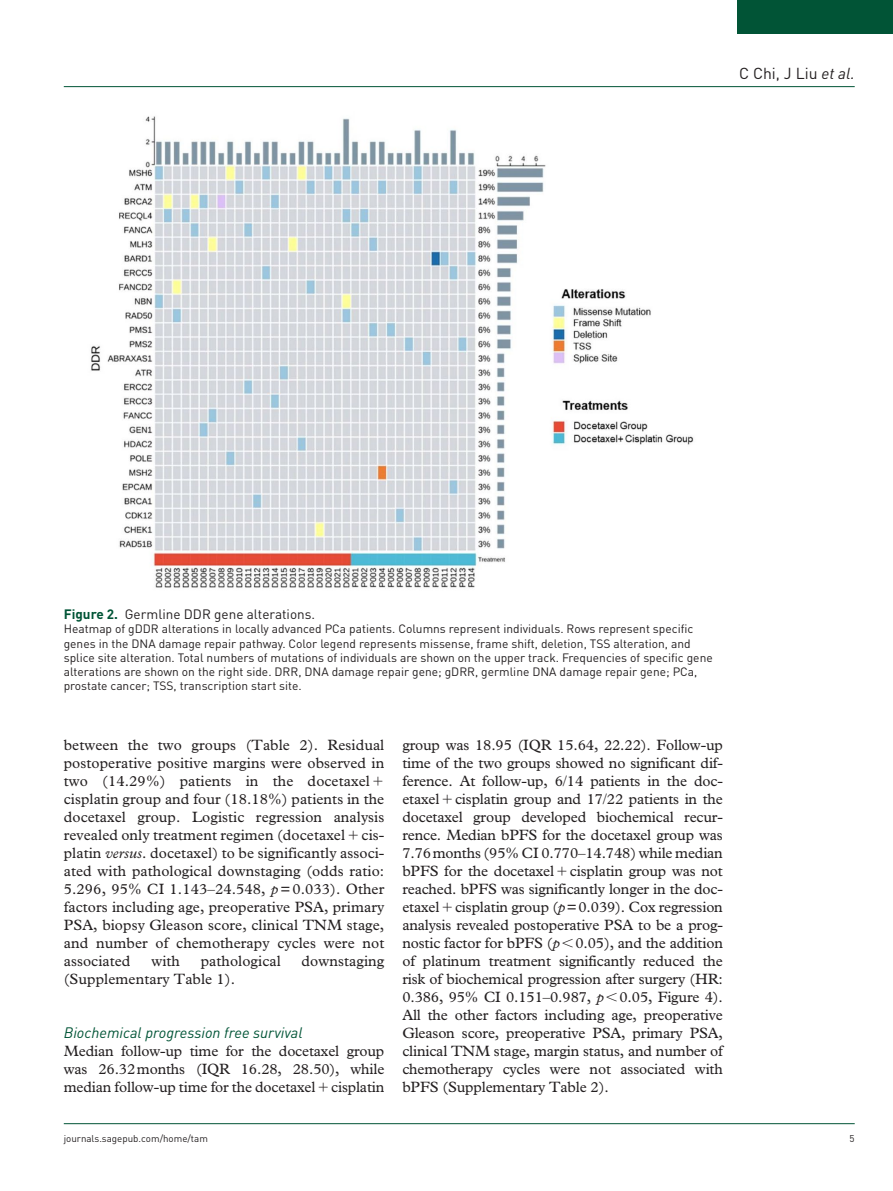
<style>
.page{position:relative;width:893px;height:1191px;background:#fff}
.page>*{position:absolute;margin:0;border:0;box-sizing:border-box;transform-origin:0 0}
.t1{font:15.75px "DIN";color:#231f20}
.t2{font:15px/18px "Plantin Std";letter-spacing:.005em;color:#231f20;text-align:justify}
.t3{font:italic 15px "DIN";color:#015436}
.t4{font:13.5px "DIN";color:#231f20}
.t5{font:12px/14.2px "DIN";color:#231f20}
.t6{font:9.75px "DIN";color:#231f20}
.s1{font-style:italic}
.s2{font-weight:700;color:#015436}
</style>
<div class="page">
<hr style="left:64px;top:86px;width:791px;height:1px;background:#015436">
<hr style="left:64px;top:1123px;width:791px;height:1px;background:#015436">
<div style="left:738px;top:0;width:155px;height:34px;background:#015436"></div>
<img style="left:91px;top:116px;width:603px;height:472px">
<p class="t1" style="left:739px;top:63px;width:117px">C Chi, J Liu <span class="s1">et al.</span></p>
<p class="t4" style="left:64px;top:606px;width:253px"><span class="s2">Figure 2.</span> Germline DDR gene alterations.</p>
<p class="t5" style="left:64px;top:621px;width:650px">Heatmap of gDDR alterations in locally advanced PCa patients. Columns represent individuals. Rows represent specific genes in the DNA damage repair pathway. Color legend represents missense, frame shift, deletion, TSS alteration, and splice site alteration. Total numbers of mutations of individuals are shown on the upper track. Frequencies of specific gene alterations are shown on the right side. DRR, DNA damage repair gene; gDRR, germline DNA damage repair gene; PCa, prostate cancer; TSS, transcription start site.</p>
<p class="t2" style="left:64px;top:736px;width:322px;text-align:left">between the two groups (Table 2). Residual postoperative positive margins were observed in two (14.29%) patients in the docetaxel cisplatin group and four (18.18%) patients in the docetaxel group. Logistic regression analysis revealed only treatment regimen (docetaxel cis&shy;platin <span class="s1">versus</span>. docetaxel) to be significantly associ&shy;ated with pathological downstaging (odds ratio:<br>5.296, 95% CI 1.143–24.548, <span class="s1">p</span>=0.033). Other factors including age, preoperative PSA, primary PSA, biopsy Gleason score, clinical TNM stage, and number of chemotherapy cycles were not associated</p>
<p class="t2" style="left:151px;top:952px;width:30px">with</p>
<p class="t2" style="left:201px;top:952px;width:82px">pathological</p>
<p class="t2" style="left:302px;top:952px;width:84px">downstaging</p>
<p class="t2" style="left:64px;top:970px;width:173px">(Supplementary Table 1).</p>
<p class="t3" style="left:64px;top:1023px;width:240px">Biochemical progression free survival</p>
<p class="t2" style="left:64px;top:1042px;width:322px">Median follow-up time for the docetaxel group was 26.32months (IQR 16.28, 28.50), while median follow-up time for the docetaxel cisplatin</p>
<p class="t2" style="left:402px;top:736px;width:322px">group was 18.95 (IQR 15.64, 22.22). Follow-up time of the two groups showed no significant dif&shy;ference. At follow-up, 6/14 patients in the doc&shy;etaxel cisplatin group and 17/22 patients in the docetaxel group developed biochemical recur&shy;rence. Median bPFS for the docetaxel group was 7.76months (95% CI 0.770–14.748) while median bPFS for the docetaxel cisplatin group was not reached. bPFS was significantly longer in the doc&shy;etaxel cisplatin group (<span class="s1">p</span>=0.039). Cox regression analysis revealed postoperative PSA to be a prog&shy;nostic factor for bPFS (<span class="s1">p</span> 0.05), and the addition of platinum treatment significantly reduced the risk of biochemical progression after surgery (HR:<br>0.386, 95% CI 0.151–0.987, <span class="s1">p</span> 0.05, Figure 4).<br>All the other factors including age, preoperative Gleason score, preoperative PSA, primary PSA, clinical TNM stage, margin status, and number of chemotherapy cycles were not associated with bPFS (Supplementary Table 2).</p>
<p class="t6" style="left:64px;top:1132px;width:146px">journals.sagepub.com/home/tam</p>
<p class="t6" style="left:850px;top:1132px;width:7px">5</p>
</div>
